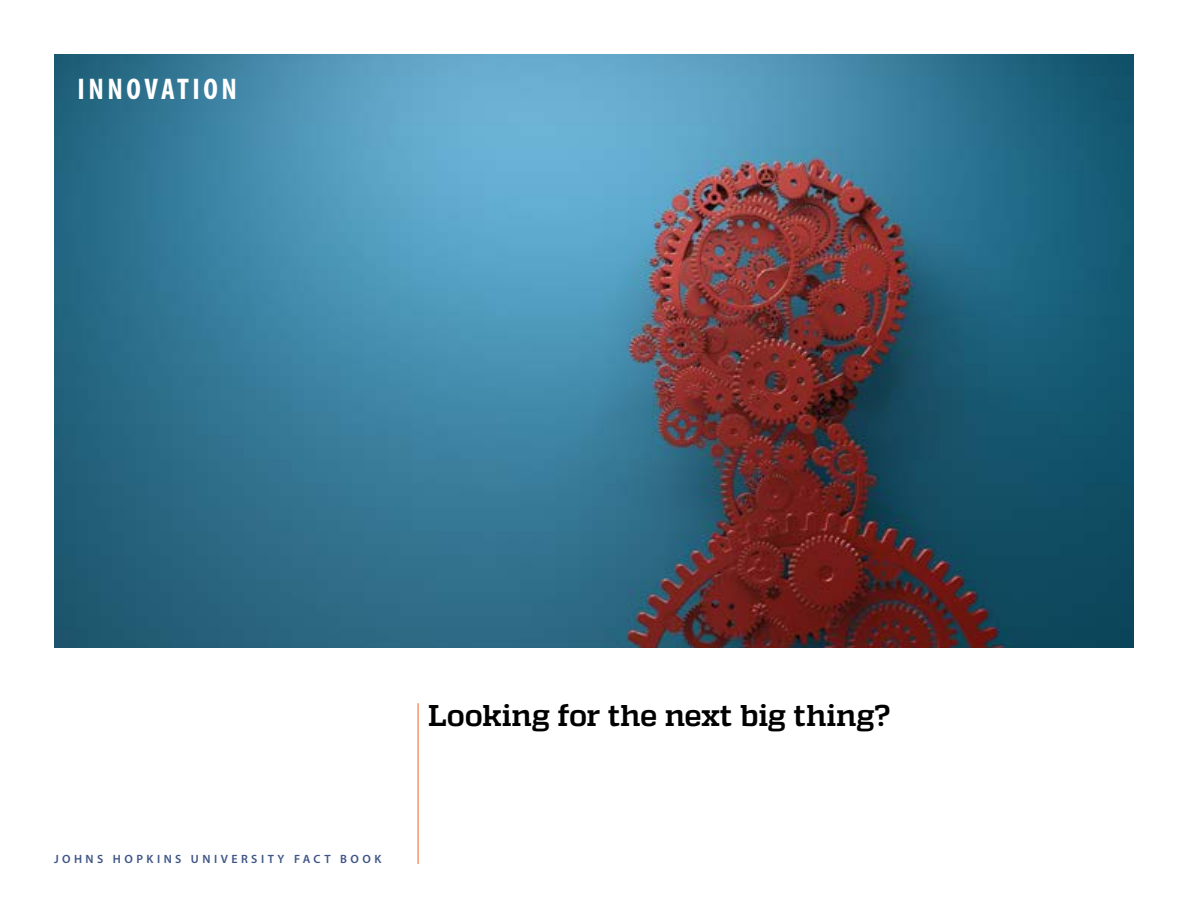
<style>
.page{position:relative;width:1188px;height:918px;background:#fff}
.page>*{position:absolute;margin:0;border:0;box-sizing:border-box;transform-origin:0 0}
.t1{font:700 30px "Quadon";letter-spacing:-.01em;color:#000}
.t2{font:700 condensed 30px "Myriad Pro";letter-spacing:.12em;color:#fff}
.t3{font:600 12px "Myriad Pro";letter-spacing:.29em;color:#3f5588}
</style>
<div class="page">
<img style="left:54px;top:54px;width:1080px;height:594px">
<hr style="left:418px;top:703px;width:1px;height:161px;background:#f16423">
<h1 class="t2" style="left:77px;top:73px;width:161px">INNOVATION</h1>
<h1 class="t1" style="left:428px;top:698px;width:464px">Looking for the next big thing?</h1>
<p class="t3" style="left:54px;top:853px;width:329px">JOHNS HOPKINS UNIVERSITY FACT BOOK</p>
</div>
